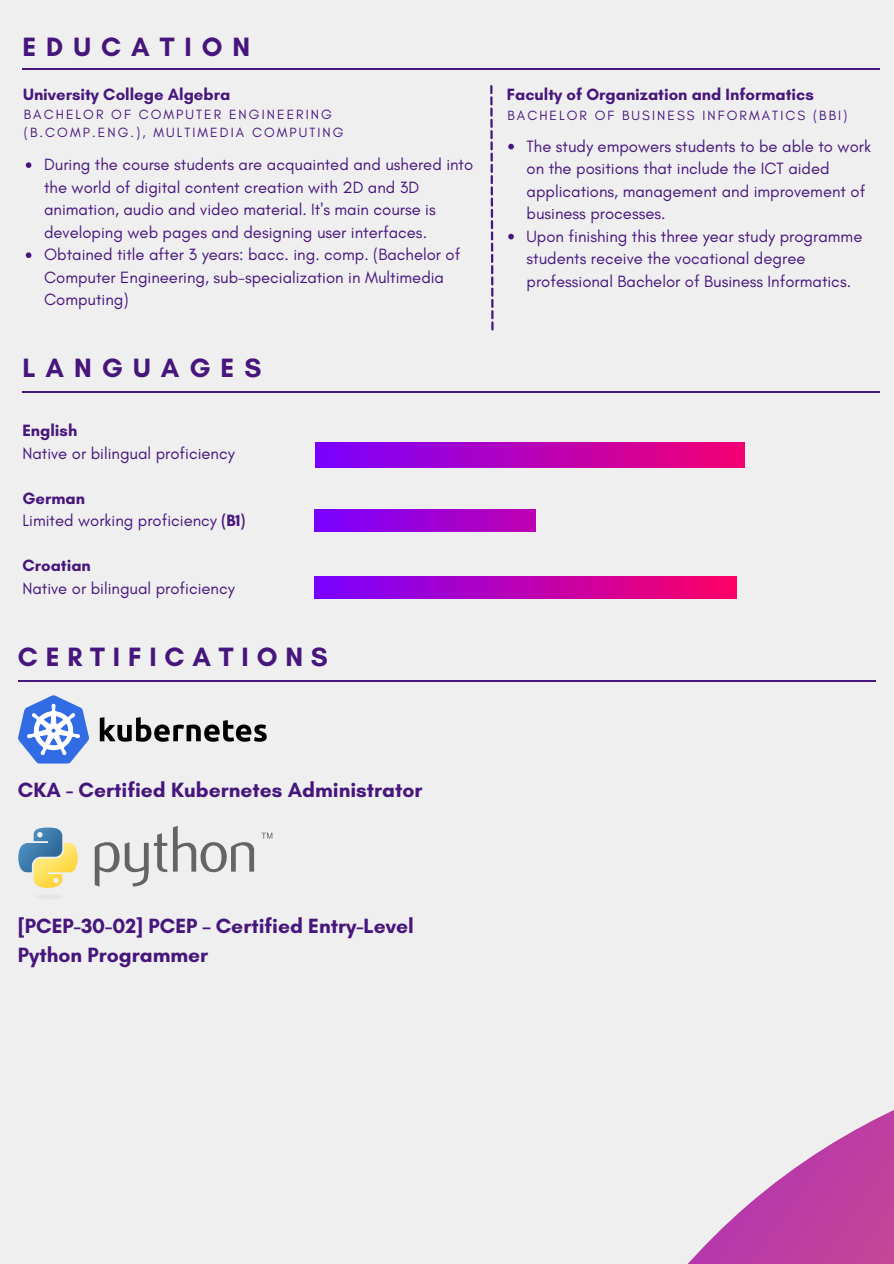
<style>
.page{position:relative;width:894px;height:1264px;background:#fff}
.page>*{position:absolute;margin:0;border:0;box-sizing:border-box;transform-origin:0 0}
.t1{font:700 27px "Glacial Indifference";letter-spacing:.37em;color:#47167d}
.t2{font:700 27px "Glacial Indifference";letter-spacing:.29em;color:#47167d}
.t3{font:700 21px/29.2px "Glacial Indifference";color:#47167d}
.t4{font:16.65px/22.5px "Glacial Indifference";color:#47167d}
.t5{font:700 16.65px "Glacial Indifference";color:#47167d}
.t6{font:13.65px/18px "Glacial Indifference";letter-spacing:.15em;color:#47167d}
.s1{font-weight:700}
</style>
<div class="page">
<div style="left:0;top:0;width:893px;height:1263px;background:#efefef"></div>
<hr style="left:22px;top:68px;width:858px;height:1px;background:#47167d">
<hr style="left:22px;top:391px;width:858px;height:1px;background:#47167d">
<div style="left:315px;top:576px;width:421px;height:22px;background:linear-gradient(to right,#7900ff,#fe0066)"></div>
<div style="left:315px;top:442px;width:429px;height:26px;background:linear-gradient(to right,#7900ff,#f30072)"></div>
<div style="left:315px;top:509px;width:221px;height:23px;background:linear-gradient(to right,#7900ff,#bf00af)"></div>
<svg style="left:490px;top:85px;width:3px;height:245px"></svg>
<svg style="left:230px;top:596px;width:663px;height:667px"></svg>
<svg style="left:26px;top:162px;width:5px;height:6px"></svg>
<svg style="left:26px;top:252px;width:5px;height:6px"></svg>
<svg style="left:508px;top:144px;width:5px;height:5px"></svg>
<svg style="left:508px;top:234px;width:5px;height:5px"></svg>
<hr style="left:18px;top:680px;width:857px;height:1px;background:#47167d">
<svg style="left:18px;top:695px;width:71px;height:68px"></svg>
<svg style="left:100px;top:717px;width:166px;height:24px"></svg>
<svg style="left:95px;top:825px;width:159px;height:61px"></svg>
<svg style="left:18px;top:827px;width:60px;height:61px"></svg>
<svg style="left:261px;top:832px;width:11px;height:6px"></svg>
<div style="left:29px;top:892px;width:38px;height:8px;background:#e9e9e9;border-radius:50%"></div>
<p class="t1" style="left:22px;top:30px;width:229px">EDUCATION</p>
<p class="t5" style="left:23px;top:84px;width:208px">University College Algebra</p>
<p class="t6" style="left:24px;top:106px;width:321px">BACHELOR OF COMPUTER ENGINEERING (B.COMP.ENG.), MULTIMEDIA COMPUTING</p>
<h3 class="t4" style="left:44px;top:153px;width:430px">During the course students are acquainted and ushered into the world of digital content creation with 2D and 3D animation, audio and video material. It's main course is developing web pages and designing user interfaces.</h3>
<p class="t4" style="left:44px;top:243px;width:418px">Obtained title after 3 years: bacc. ing. comp. (Bachelor of<br>Computer Engineering, sub-specialization in Multimedia<br>Computing)</p>
<p class="t1" style="left:22px;top:352px;width:240px">LANGUAGES</p>
<h1 class="t4" style="left:22px;top:419px;width:214px"><span class="s1">English<br></span>Native or bilingual proficiency</h1>
<p class="t4" style="left:22px;top:486px;width:224px"><span class="s1">German<br></span>Limited working proficiency <span class="s1">(B1)</span></p>
<p class="t4" style="left:22px;top:554px;width:214px"><span class="s1">Croatian<br></span>Native or bilingual proficiency</p>
<h4 class="t2" style="left:18px;top:640px;width:311px">CERTIFICATIONS</h4>
<h3 class="t5" style="left:506px;top:84px;width:308px">Faculty of Organization and Informatics</h3>
<p class="t6" style="left:507px;top:106px;width:341px">BACHELOR OF BUSINESS INFORMATICS (BBI)</p>
<p class="t4" style="left:526px;top:135px;width:346px">The study empowers students to be able to work on the positions that include the ICT aided applications, management and improvement of business processes.</p>
<h1 class="t4" style="left:526px;top:225px;width:337px">Upon finishing this three year study programme students receive the vocational degree professional Bachelor of Business Informatics.</h1>
<h4 class="t3" style="left:18px;top:775px;width:406px">CKA - Certified Kubernetes Administrator</h4>
<h4 class="t3" style="left:18px;top:911px;width:397px">[PCEP-30-02] PCEP – Certified Entry-Level<br>Python Programmer</h4>
</div>
